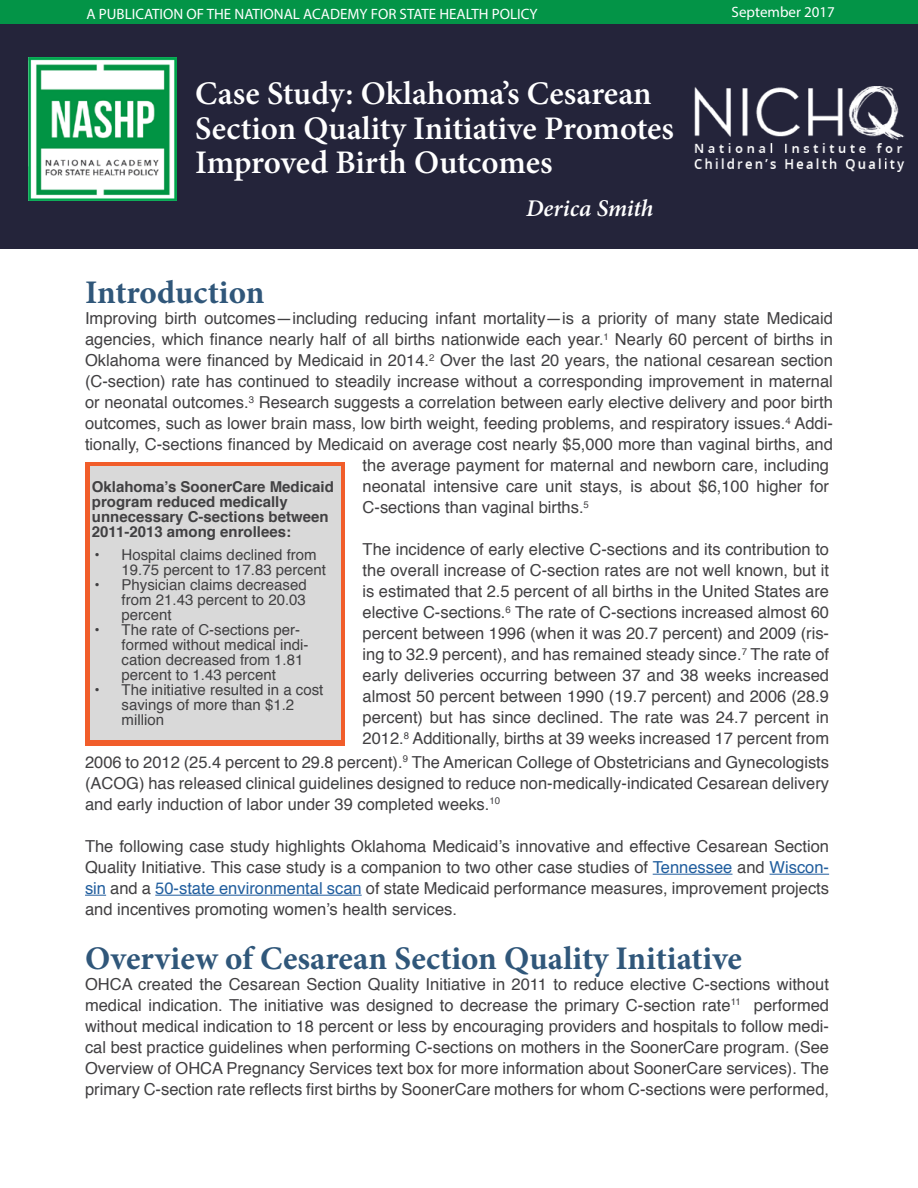
<style>
.page{position:relative;width:918px;height:1188px;background:#fff}
.page>*{position:absolute;margin:0;border:0;box-sizing:border-box;transform-origin:0 0}
.t1{font:600 33px/34.5px "Minion Pro";color:#fff}
.t2{font:700 33px "Minion Pro";color:#30577a}
.t3{font:italic 600 24px "Minion Pro";letter-spacing:-.005em;color:#fff}
.t4{font:16.5px/21px "Helvetica";color:#414042;text-align:justify}
.t5{font:15px/15px "Helvetica";color:#414042}
.t6{font:700 15px/15px "Helvetica";color:#414042}
.t7{font:15px "Myriad Pro";color:#fff}
.s1{color:#215e9e}
</style>
<div class="page">
<div style="left:0;top:24px;width:918px;height:225px;background:#24243a"></div>
<img style="left:28px;top:58px;width:148px;height:142px">
<div style="left:0;top:0;width:918px;height:24px;background:#039447"></div>
<img style="left:695px;top:87px;width:210px;height:84px">
<div style="left:85px;top:462px;width:259px;height:284px;background:#f15d2a"></div>
<div style="left:91px;top:467px;width:250px;height:273px;background:#d9d9d9"></div>
<hr style="left:653px;top:874px;width:80px;height:1px;background:#215e9e">
<hr style="left:770px;top:874px;width:59px;height:1px;background:#215e9e">
<svg style="left:85px;top:895px;width:21px;height:1px"></svg>
<hr style="left:155px;top:895px;width:207px;height:1px;background:#215e9e">
<p class="t7" style="left:86px;top:5px;width:453px">A PUBLICATION OF THE NATIONAL ACADEMY FOR STATE HEALTH POLICY</p>
<p class="t7" style="left:732px;top:3px;width:105px">September 2017</p>
<h1 class="t1" style="left:195px;top:76px;width:480px">Case Study: Oklahoma’s Cesarean<br>Section Quality Initiative Promotes<br>Improved Birth Outcomes</h1>
<h2 class="t3" style="left:526px;top:192px;width:129px">Derica Smith</h2>
<h1 class="t2" style="left:85px;top:269px;width:181px">Introduction</h1>
<p class="t4" style="left:85px;top:308px;width:749px">Improving birth outcomes—including reducing infant mortality—is a priority of many state Medicaid</p>
<p class="t4" style="left:85px;top:329px;width:749px">agencies, which finance nearly half of all births nationwide each year.<sup>1</sup> Nearly 60 percent of births in</p>
<p class="t4" style="left:85px;top:350px;width:749px">Oklahoma were financed by Medicaid in 2014.<sup>2</sup> Over the last 20 years, the national cesarean section</p>
<p class="t4" style="left:85px;top:371px;width:749px">(C-section) rate has continued to steadily increase without a corresponding improvement in maternal</p>
<p class="t4" style="left:85px;top:392px;width:749px">or neonatal outcomes.<sup>3</sup> Research suggests a correlation between early elective delivery and poor birth</p>
<p class="t4" style="left:85px;top:413px;width:749px">outcomes, such as lower brain mass, low birth weight, feeding problems, and respiratory issues.<sup>4</sup> Addi-</p>
<p class="t4" style="left:85px;top:434px;width:749px">tionally, C-sections financed by Medicaid on average cost nearly $5,000 more than vaginal births, and</p>
<p class="t4" style="left:363px;top:455px;width:468px">the average payment for maternal and newborn care, including</p>
<p class="t4" style="left:363px;top:476px;width:468px">neonatal intensive care unit stays, is about $6,100 higher for</p>
<p class="t4" style="left:363px;top:497px;width:228px">C-sections than vaginal births.<sup>5</sup></p>
<p class="t4" style="left:363px;top:539px;width:468px">The incidence of early elective C-sections and its contribution to the overall increase of C-section rates are not well known, but it is estimated that 2.5 percent of all births in the United States are elective C-sections.<sup>6</sup> The rate of C‐sections increased almost 60 percent between 1996 (when it was 20.7 percent) and 2009 (ris&shy;ing to 32.9 percent), and has remained steady since.<sup>7</sup> The rate of early deliveries occurring between 37 and 38 weeks increased almost 50 percent between 1990 (19.7 percent) and 2006 (28.9 percent) but has since declined. The rate was 24.7 percent in 2012.<sup>8</sup> Additionally, births at 39 weeks increased 17 percent from</p>
<p class="t4" style="left:85px;top:752px;width:746px">2006 to 2012 (25.4 percent to 29.8 percent).<sup>9</sup> The American College of Obstetricians and Gynecologists (ACOG) has released clinical guidelines designed to reduce non-medically-indicated Cesarean delivery and early induction of labor under 39 completed weeks.<sup>10</sup></p>
<p class="t4" style="left:85px;top:836px;width:746px">The following case study highlights Oklahoma Medicaid’s innovative and effective Cesarean Section Quality Initiative. This case study is a companion to two other case studies of <span class="s1">Tennessee</span> and <span class="s1">Wiscon&shy;sin</span> and a <span class="s1">50-state environmental scan</span> of state Medicaid performance measures, improvement projects and incentives promoting women’s health services.</p>
<h1 class="t2" style="left:85px;top:935px;width:658px">Overview of Cesarean Section Quality Initiative</h1>
<p class="t4" style="left:85px;top:974px;width:746px">OHCA created the Cesarean Section Quality Initiative in 2011 to reduce elective C-sections without medical indication. The initiative was designed to decrease the primary C-section rate<sup>11</sup> performed without medical indication to 18 percent or less by encouraging providers and hospitals to follow medi&shy;cal best practice guidelines when performing C-sections on mothers in the SoonerCare program. (See Overview of OHCA Pregnancy Services text box for more information about SoonerCare services). The primary C-section rate reflects first births by SoonerCare mothers for whom C-sections were performed,</p>
<p class="t6" style="left:92px;top:480px;width:244px">Oklahoma’s SoonerCare Medicaid program reduced medically unnecessary C-sections between<br>2011-2013 among enrollees:</p>
<p class="t5" style="left:122px;top:547px;width:206px;text-indent:-27px">• Hospital claims declined from<br>19.75 percent to 17.83 percent</p>
<p class="t5" style="left:122px;top:577px;width:187px;text-align:justify;text-indent:-27px">• Physician claims decreased from 21.43 percent to 20.03 percent</p>
<p class="t5" style="left:122px;top:622px;width:188px;text-indent:-27px">• The rate of C-sections per&shy;formed without medical indi&shy;cation decreased from 1.81 percent to 1.43 percent</p>
<p class="t5" style="left:122px;top:682px;width:203px;text-indent:-27px">• The initiative resulted in a cost savings of more than $1.2 million</p>
</div>
